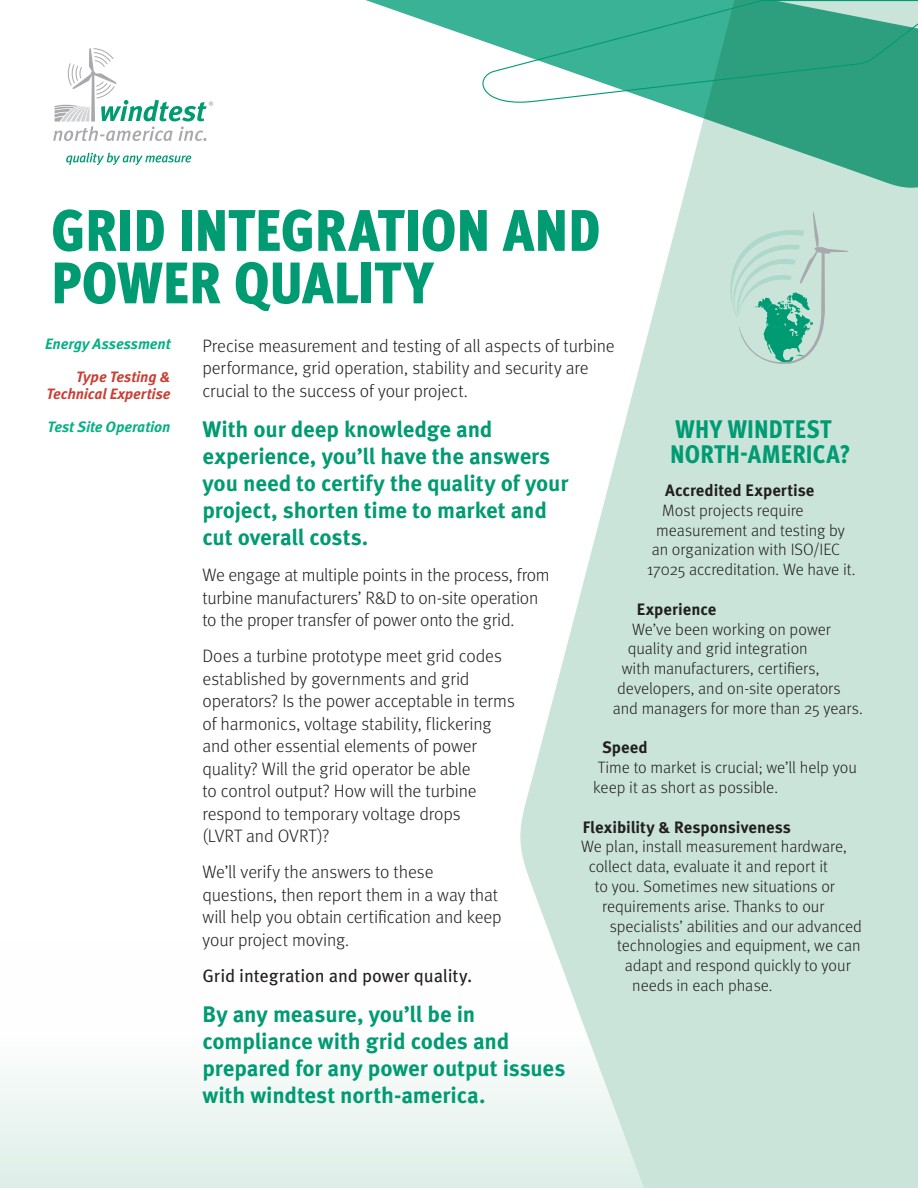
<style>
.page{position:relative;width:918px;height:1188px;background:#fff}
.page>*{position:absolute;margin:0;border:0;box-sizing:border-box;transform-origin:0 0}
.t1{font:900 condensed 58.5px/52.5px "Meta Pro";color:#009b72}
.t2{font:800 condensed 25.5px/25.5px "Meta Pro";letter-spacing:.01em;color:#009b72}
.t3{font:700 22.5px/27px "Meta Pro";letter-spacing:-.01em;color:#009b72}
.t4{font:300 18px/22.5px "Meta Pro";letter-spacing:-.01em;color:#231f20}
.t5{font:18px "Meta Pro";letter-spacing:-.005em;color:#231f20}
.t6{font:300 16.5px/19.8px "Meta Pro";letter-spacing:-.005em;color:#231f20}
.t7{font:700 16.5px "Meta Pro";color:#231f20}
.t8{font:italic 700 15px "Meta Pro";letter-spacing:-.005em;color:#05b085}
.t9{font:italic 700 15px/16.5px "Meta Pro";letter-spacing:-.005em;color:#c94035;text-align:right}
</style>
<div class="page">
<div style="left:0;top:943px;width:918px;height:245px;background:linear-gradient(to bottom,#fff,#e1f0ea)"></div>
<svg style="left:517px;top:188px;width:401px;height:1000px;fill:#cae4da"></svg>
<svg style="left:365px;top:0;width:553px;height:188px"></svg>
<svg style="left:722px;top:208px;width:127px;height:156px;background:#b3d9cd"></svg>
<svg style="left:482px;top:0;width:436px;height:103px;background:#50b59a"></svg>
<svg style="left:66px;top:153px;width:125px;height:12px"></svg>
<svg style="left:53px;top:48px;width:160px;height:93px"></svg>
<p class="t1" style="left:51px;top:201px;width:551px">GRID INTEGRATION AND<br>POWER QUALITY</p>
<p class="t4" style="left:202px;top:333px;width:414px">Precise measurement and testing of all aspects of turbine performance, grid operation, stability and security are crucial to the success of your project.</p>
<p class="t3" style="left:202px;top:414px;width:367px">With our deep knowledge and experience, you’ll have the answers you need to certify the quality of your project, shorten time to market and cut overall costs.</p>
<p class="t4" style="left:202px;top:563px;width:349px">We engage at multiple points in the process, from turbine manufacturers’ R&amp;D to on-site operation to the proper transfer of power onto the grid.</p>
<p class="t4" style="left:202px;top:644px;width:314px">Does a turbine prototype meet grid codes established by governments and grid operators? Is the power acceptable in terms of harmonics, voltage stability, flickering and other essential elements of power quality? Will the grid operator be able<br>to control output? How will the turbine respond to temporary voltage drops<br>(LVRT and OVRT)?</p>
<p class="t4" style="left:202px;top:860px;width:301px">We’ll verify the answers to these questions, then report them in a way that will help you obtain certification and keep your project moving.</p>
<p class="t5" style="left:202px;top:961px;width:271px">Grid integration and power quality.</p>
<p class="t3" style="left:202px;top:999px;width:364px">By any measure, you’ll be in compliance with grid codes and prepared for any power output issues with windtest north-america.</p>
<p class="t8" style="left:45px;top:332px;width:127px">Energy Assessment</p>
<p class="t9" style="left:46px;top:368px;width:126px">Type Testing &amp;<br>Technical Expertise</p>
<p class="t8" style="left:48px;top:415px;width:124px">Test Site Operation</p>
<p class="t2" style="left:670px;top:415px;width:182px">WHY WINDTEST<br>NORTH-AMERICA?</p>
<p class="t7" style="left:665px;top:477px;width:151px">Accredited Expertise</p>
<p class="t6" style="left:662px;top:499px;width:143px">Most projects require</p>
<p class="t6" style="left:656px;top:519px;width:190px">measurement and testing by</p>
<p class="t6" style="left:652px;top:539px;width:190px">an organization with ISO/IEC</p>
<p class="t6" style="left:647px;top:559px;width:210px">17025 accreditation. We have it.</p>
<p class="t7" style="left:637px;top:596px;width:81px">Experience</p>
<p class="t6" style="left:632px;top:618px;width:200px">We’ve been working on power</p>
<p class="t6" style="left:628px;top:638px;width:182px">quality and grid integration</p>
<p class="t6" style="left:622px;top:658px;width:199px">with manufacturers, certifiers,</p>
<p class="t6" style="left:617px;top:678px;width:225px">developers, and on-site operators</p>
<p class="t6" style="left:613px;top:697px;width:252px">and managers for more than 25 years.</p>
<p class="t7" style="left:602px;top:735px;width:47px">Speed</p>
<p class="t6" style="left:593px;top:757px;width:265px">Time to market is crucial; we’ll help you keep it as short as possible.</p>
<p class="t7" style="left:583px;top:814px;width:210px">Flexibility &amp; Responsiveness</p>
<p class="t6" style="left:581px;top:836px;width:267px">We plan, install measurement hardware,</p>
<p class="t6" style="left:589px;top:856px;width:241px">collect data, evaluate it and report it</p>
<p class="t6" style="left:595px;top:876px;width:242px">to you. Sometimes new situations or</p>
<p class="t6" style="left:602px;top:895px;width:224px">requirements arise. Thanks to our</p>
<p class="t6" style="left:610px;top:915px;width:254px">specialists’ abilities and our advanced</p>
<p class="t6" style="left:617px;top:935px;width:245px">technologies and equipment, we can</p>
<p class="t6" style="left:625px;top:955px;width:227px">adapt and respond quickly to your</p>
<p class="t6" style="left:632px;top:975px;width:142px">needs in each phase.</p>
</div>
